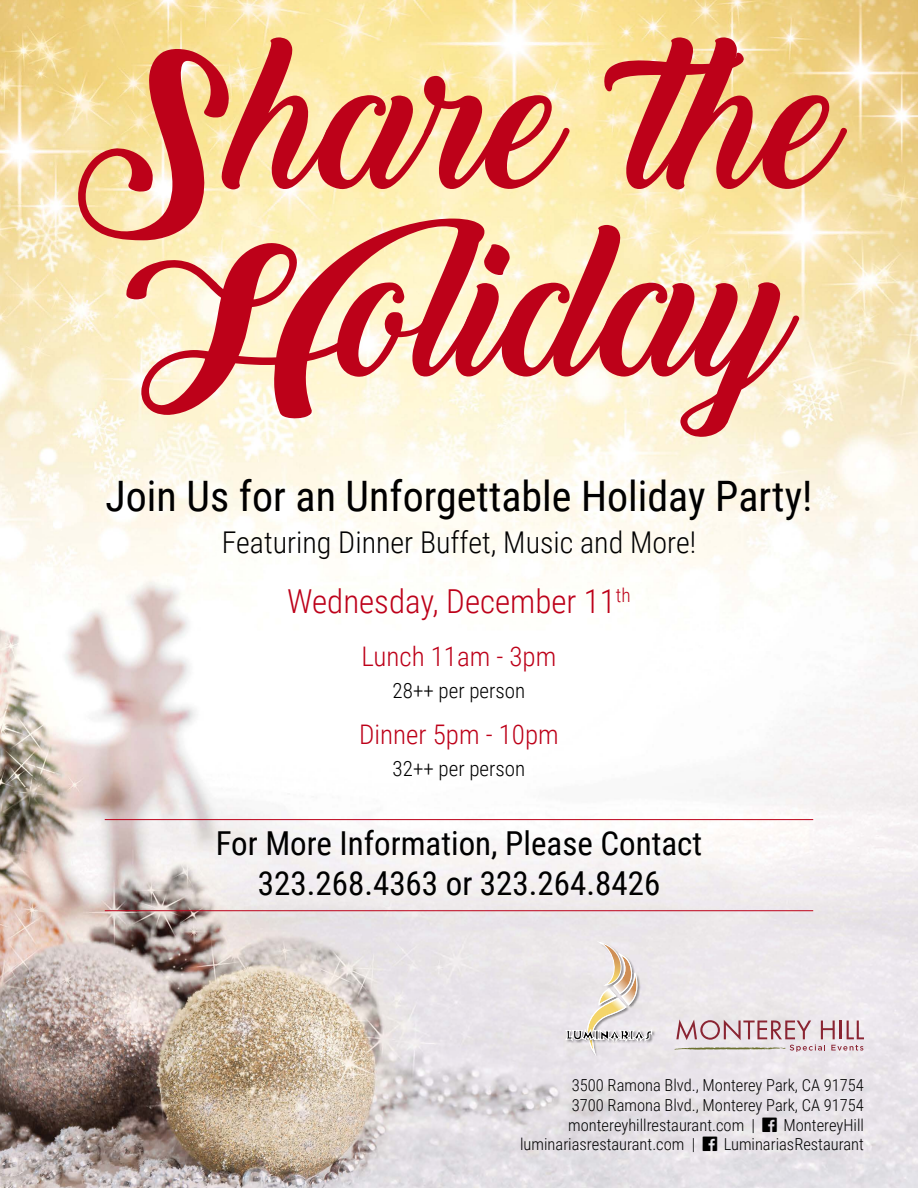
<style>
.page{position:relative;width:918px;height:1188px;background:#fff}
.page>*{position:absolute;margin:0;border:0;box-sizing:border-box;transform-origin:0 0}
.t1{font:187.5px/187.5px "Backto Black Demo";color:#bd0119}
.t2{font:42px "Roboto Condensed";color:#000}
.t3{font:33px/39.6px "Roboto Condensed";color:#000;text-align:center}
.t4{font:300 33px "Roboto Condensed";color:#bd0119}
.t5{font:300 30px "Roboto Condensed";color:#000}
.t6{font:300 27px "Roboto Condensed";color:#bd0119}
.t7{font:300 21px "Roboto Condensed";color:#000}
.t8{font:300 16.5px/19.8px "Roboto Condensed";color:#000;text-align:right}
</style>
<div class="page">
<img style="left:0;top:0;width:918px;height:1188px">
<hr style="left:105px;top:819px;width:708px;height:1px;background:#bd0119">
<hr style="left:105px;top:910px;width:708px;height:1px;background:#bd0119">
<img style="left:586px;top:1053px;width:56px;height:5px">
<img style="left:565px;top:1029px;width:91px;height:16px">
<svg style="left:566px;top:942px;width:86px;height:111px;background:#e3dbd7"></svg>
<svg style="left:674px;top:1019px;width:190px;height:33px;background:#d6c0c4"></svg>
<svg style="left:763px;top:1117px;width:14px;height:15px"></svg>
<svg style="left:703px;top:1137px;width:14px;height:14px"></svg>
<h1 class="t1" style="left:77px;top:31px;width:765px">Share the<br>Holiday</h1>
<h2 class="t2" style="left:106px;top:466px;width:709px">Join Us for an Unforgettable Holiday Party!</h2>
<h3 class="t5" style="left:222px;top:522px;width:476px">Featuring Dinner Buffet, Music and More!</h3>
<h3 class="t4" style="left:287px;top:578px;width:345px">Wednesday, December 11<sup>th</sup></h3>
<h3 class="t6" style="left:362px;top:637px;width:196px">Lunch 11am - 3pm</h3>
<p class="t7" style="left:393px;top:676px;width:134px">28++ per person</p>
<h3 class="t6" style="left:359px;top:715px;width:201px">Dinner 5pm - 10pm</h3>
<p class="t7" style="left:393px;top:753px;width:134px">32++ per person</p>
<h3 class="t3" style="left:216px;top:823px;width:488px">For More Information, Please Contact<br>323.268.4363 or 323.264.8426</h3>
<p class="t8" style="left:520px;top:1075px;width:345px">3500 Ramona Blvd., Monterey Park, CA 91754<br>3700 Ramona Blvd., Monterey Park, CA 91754 montereyhillrestaurant.com | □□ MontereyHill luminariasrestaurant.com | □□ LuminariasRestaurant</p>
</div>
